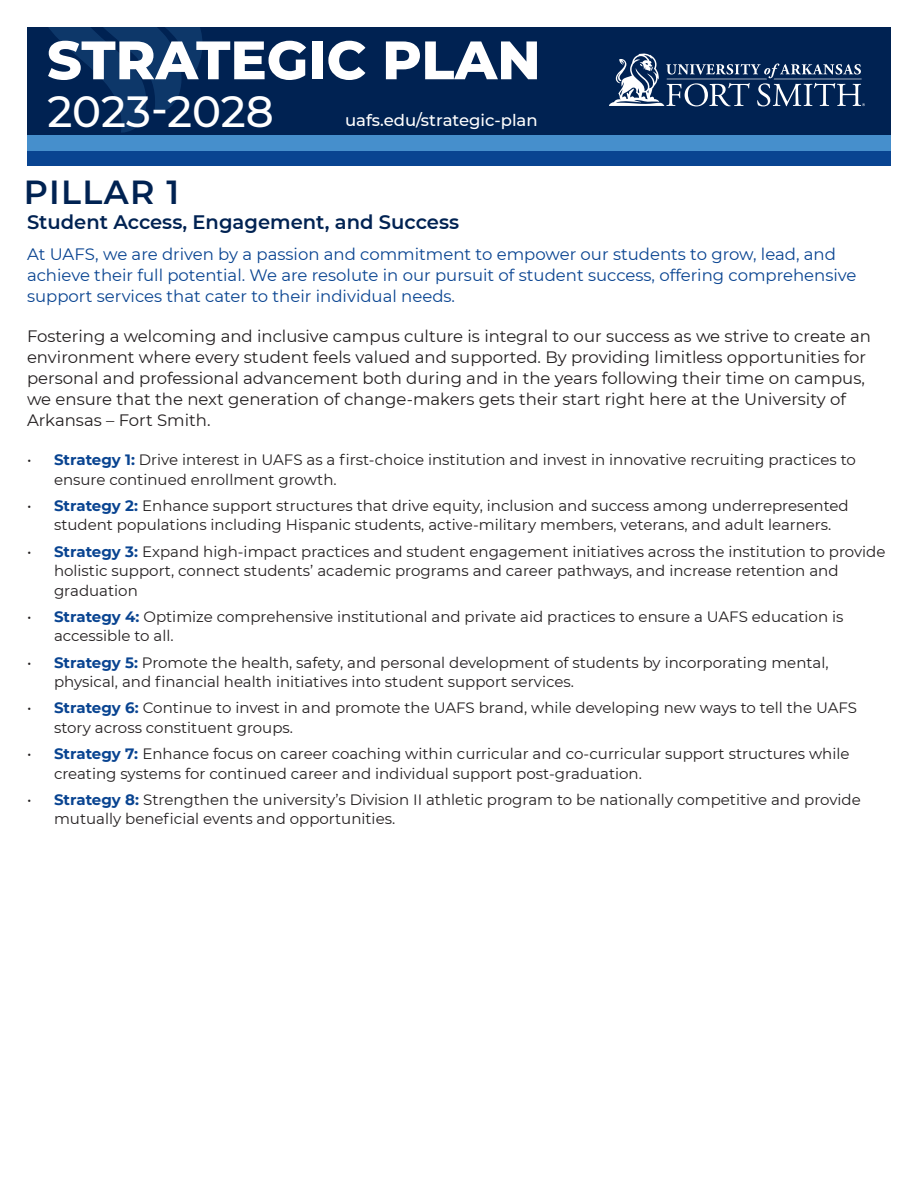
<style>
.page{position:relative;width:918px;height:1188px;background:#fff}
.page>*{position:absolute;margin:0;border:0;box-sizing:border-box;transform-origin:0 0}
.t1{font:800 54px "Montserrat";color:#fff}
.t2{font:500 43.5px "Montserrat";letter-spacing:-.005em;color:#fff}
.t3{font:600 33.3px "Montserrat";letter-spacing:.04em;color:#002252}
.t4{font:600 19.5px "Montserrat";color:#002252}
.secondary_paragraph{font:16.5px/21px "Montserrat";color:#231f20}
.opening_paragraph{font:16.5px/21px "Montserrat";color:#094491}
.t5{font:500 16.5px "Montserrat";color:#fff}
.t6{font:15px/19.5px "Montserrat";color:#231f20}
.s1{font-weight:700;color:#094491}
</style>
<div class="page">
<div style="left:27px;top:27px;width:864px;height:118px;background:#002252"></div>
<svg style="left:48px;top:27px;width:154px;height:106px"></svg>
<div style="left:27px;top:150px;width:864px;height:16px;background:#094491"></div>
<div style="left:27px;top:135px;width:864px;height:15px;background:#468fcc"></div>
<svg style="left:609px;top:53px;width:256px;height:53px"></svg>
<p class="t1" style="left:47px;top:21px;width:495px">STRATEGIC PLAN</p>
<p class="t2" style="left:47px;top:81px;width:228px">2023-2028</p>
<p class="t5" style="left:345px;top:109px;width:194px">uafs.edu/strategic-plan</p>
<p class="t3" style="left:24px;top:168px;width:157px">PILLAR 1</p>
<p class="t4" style="left:27px;top:208px;width:434px">Student Access, Engagement, and Success</p>
<p class="opening_paragraph" style="left:27px;top:243px;width:831px">At UAFS, we are driven by a passion and commitment to empower our students to grow, lead, and achieve their full potential. We are resolute in our pursuit of student success, offering comprehensive support services that cater to their individual needs.</p>
<p class="secondary_paragraph" style="left:27px;top:325px;width:846px">Fostering a welcoming and inclusive campus culture is integral to our success as we strive to create an environment where every student feels valued and supported. By providing limitless opportunities for personal and professional advancement both during and in the years following their time on campus, we ensure that the next generation of change-makers gets their start right here at the University of Arkansas – Fort Smith.</p>
<p class="t6" style="left:54px;top:450px;width:803px;text-indent:-27px">• <span class="s1">Strategy 1:</span> Drive interest in UAFS as a first-choice institution and invest in innovative recruiting practices to ensure continued enrollment growth.</p>
<p class="t6" style="left:54px;top:495px;width:796px;text-indent:-27px">• <span class="s1">Strategy 2:</span> Enhance support structures that drive equity, inclusion and success among underrepresented student populations including Hispanic students, active-military members, veterans, and adult learners.</p>
<p class="t6" style="left:54px;top:541px;width:833px;text-indent:-27px">• <span class="s1">Strategy 3:</span> Expand high-impact practices and student engagement initiatives across the institution to provide holistic support, connect students’ academic programs and career pathways, and increase retention and graduation</p>
<p class="t6" style="left:54px;top:606px;width:791px;text-indent:-27px">• <span class="s1">Strategy 4:</span> Optimize comprehensive institutional and private aid practices to ensure a UAFS education is accessible to all.</p>
<p class="t6" style="left:54px;top:652px;width:776px;text-indent:-27px">• <span class="s1">Strategy 5:</span> Promote the health, safety, and personal development of students by incorporating mental, physical, and financial health initiatives into student support services.</p>
<p class="t6" style="left:54px;top:698px;width:805px;text-indent:-27px">• <span class="s1">Strategy 6:</span> Continue to invest in and promote the UAFS brand, while developing new ways to tell the UAFS story across constituent groups.</p>
<p class="t6" style="left:54px;top:744px;width:797px;text-indent:-27px">• <span class="s1">Strategy 7:</span> Enhance focus on career coaching within curricular and co-curricular support structures while creating systems for continued career and individual support post-graduation.</p>
<p class="t6" style="left:54px;top:789px;width:808px;text-indent:-27px">• <span class="s1">Strategy 8:</span> Strengthen the university’s Division II athletic program to be nationally competitive and provide mutually beneficial events and opportunities.</p>
</div>
